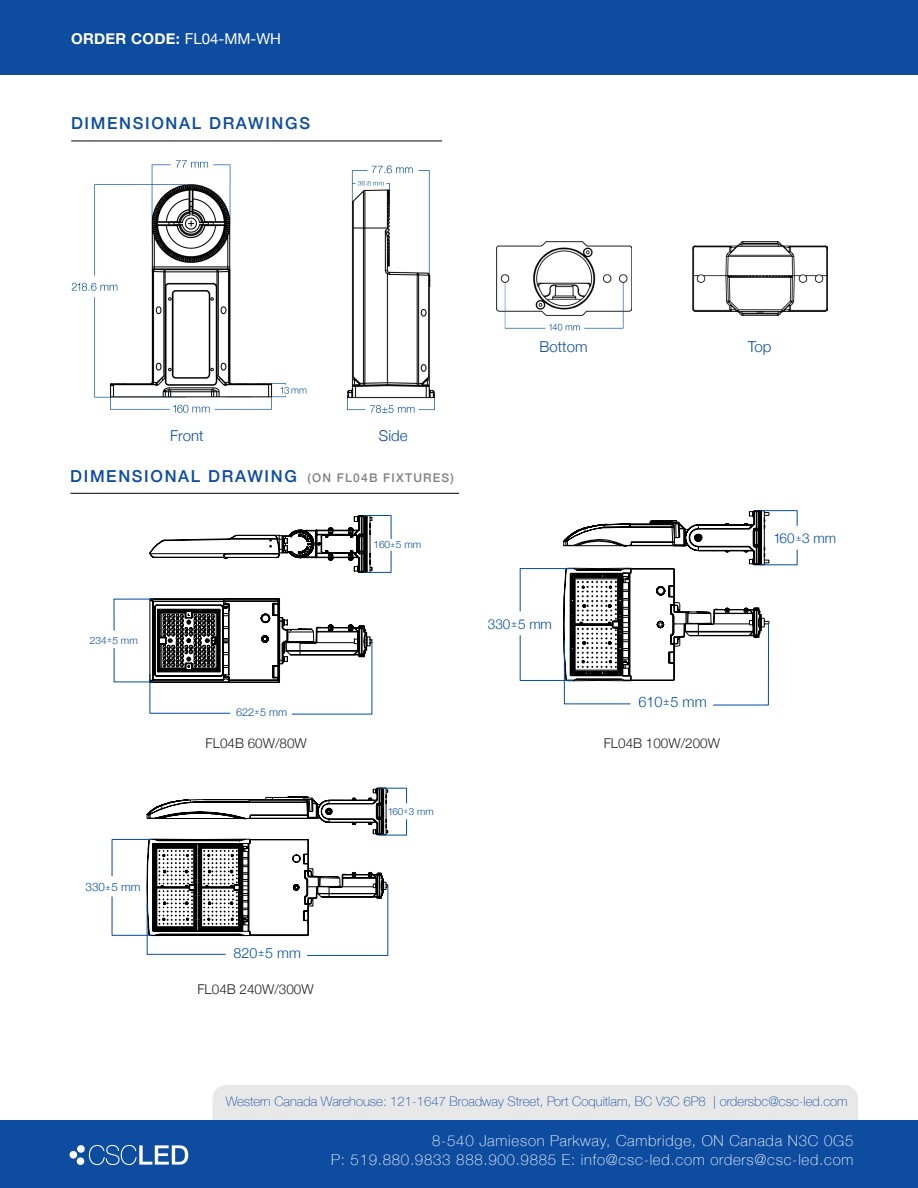
<style>
.page{position:relative;width:918px;height:1188px;background:#fff}
.page>*{position:absolute;margin:0;border:0;box-sizing:border-box;transform-origin:0 0}
.t1{font:500 16.5px "Helvetica Neue";letter-spacing:.1em;color:#0d4c9f}
.t2{font:100 15px "Helvetica Neue";letter-spacing:.05em;color:#fff}
.t3{font:700 15px "Helvetica Neue";letter-spacing:.02em;color:#fff}
.t4{font:300 15px "Helvetica Neue";color:#0d4c9f}
.t5{font:300 14.55px "Helvetica Neue";color:#034d9e}
.t6{font:300 14.25px "Helvetica Neue";color:#034d9e}
.t7{font:300 13.65px "Helvetica Neue";color:#034d9e}
.t8{font:300 13.5px "Helvetica Neue";color:#231f20}
.t9{font:100 13.2px "Helvetica Neue";color:#0d4c9f}
.t10{font:300 11.55px "Helvetica Neue";color:#034d9e}
.t11{font:300 10.8px "Helvetica Neue";color:#034d9e}
.t12{font:300 10.05px "Helvetica Neue";color:#034d9e}
.t13{font:300 9.9px "Helvetica Neue";color:#034d9e}
.t14{font:9.75px "Myriad Pro";color:#034d9e}
.t15{font:9.45px "Myriad Pro";color:#034d9e}
.t16{font:9.15px "Myriad Pro";color:#034d9e}
.t17{font:8.55px "Myriad Pro";color:#034d9e}
.t18{font:7.8px "Myriad Pro";color:#034d9e}
.t19{font:7.2px "Myriad Pro";color:#034d9e}
.t20{font:6.75px "Myriad Pro";color:#034d9e}
.t21{font:6.15px "Myriad Pro";color:#034d9e}
.s1{font-weight:400}
.s2{font-size:12px;color:#818183}
</style>
<div class="page">
<div style="left:0;top:0;width:918px;height:74px;background:#0d4c9f"></div>
<div style="left:213px;top:1085px;width:645px;height:35px;background:#e9e8e9"></div>
<div style="left:0;top:1120px;width:918px;height:68px;background:#0d4c9f"></div>
<svg style="left:89px;top:1145px;width:99px;height:20px"></svg>
<div style="left:77px;top:1145px;width:8px;height:8px;background:#fff;border-radius:4px"></div>
<div style="left:77px;top:1157px;width:7px;height:8px;background:#fff;border-radius:4px"></div>
<div style="left:70px;top:1151px;width:7px;height:8px;background:#fff;border-radius:4px"></div>
<hr style="left:71px;top:140px;width:371px;height:1px;background:#231f20">
<hr style="left:70px;top:493px;width:389px;height:1px;background:#231f20">
<svg style="left:114px;top:515px;width:277px;height:199px"></svg>
<svg style="left:520px;top:510px;width:278px;height:195px"></svg>
<svg style="left:112px;top:787px;width:295px;height:169px"></svg>
<img style="left:71px;top:160px;width:235px;height:253px">
<img style="left:348px;top:165px;width:87px;height:248px">
<img style="left:496px;top:242px;width:135px;height:89px">
<img style="left:692px;top:242px;width:135px;height:74px">
<p class="t3" style="left:71px;top:27px;width:212px">ORDER CODE: <span class="s1">FL04-MM-WH</span></p>
<p class="t1" style="left:71px;top:110px;width:241px">DIMENSIONAL DRAWINGS</p>
<p class="t4" style="left:170px;top:424px;width:35px">Front</p>
<p class="t4" style="left:379px;top:424px;width:30px">Side</p>
<p class="t1" style="left:70px;top:463px;width:385px">DIMENSIONAL DRAWING <span class="s2">(ON FL04B FIXTURES)</span></p>
<p class="t12" style="left:90px;top:632px;width:49px">234 5 mm</p>
<p class="t20" style="left:108px;top:636px;width:6px">±</p>
<p class="t11" style="left:236px;top:703px;width:53px">622 5 mm</p>
<p class="t19" style="left:255px;top:707px;width:6px">±</p>
<p class="t12" style="left:373px;top:536px;width:49px">160 5 mm</p>
<p class="t20" style="left:391px;top:540px;width:6px">±</p>
<p class="t4" style="left:540px;top:335px;width:50px">Bottom</p>
<p class="t4" style="left:748px;top:335px;width:25px">Top</p>
<p class="t7" style="left:488px;top:613px;width:66px">330 5 mm</p>
<p class="t16" style="left:512px;top:619px;width:7px">±</p>
<p class="t5" style="left:638px;top:690px;width:70px">610 5 mm</p>
<p class="t14" style="left:664px;top:696px;width:7px">±</p>
<p class="t7" style="left:773px;top:527px;width:64px">160 3 mm</p>
<p class="t17" style="left:796px;top:533px;width:7px">±</p>
<p class="t8" style="left:206px;top:732px;width:103px">FL04B 60W/80W</p>
<p class="t8" style="left:604px;top:732px;width:118px">FL04B 100W/200W</p>
<p class="t10" style="left:86px;top:878px;width:56px">330 5 mm</p>
<p class="t18" style="left:106px;top:882px;width:6px">±</p>
<p class="t6" style="left:234px;top:941px;width:69px">820 5 mm</p>
<p class="t15" style="left:258px;top:947px;width:7px">±</p>
<p class="t8" style="left:197px;top:978px;width:118px">FL04B 240W/300W</p>
<p class="t13" style="left:388px;top:803px;width:47px">160 3 mm</p>
<p class="t21" style="left:404px;top:808px;width:5px">±</p>
<p class="t9" style="left:226px;top:1092px;width:623px">Western Canada Warehouse: 121-1647 Broadway Street, Port Coquitlam, BC V3C 6P8 | ordersbc@csc-led.com</p>
<p class="t2" style="left:432px;top:1129px;width:423px">8-540 Jamieson Parkway, Cambridge, ON Canada N3C 0G5</p>
<p class="t2" style="left:331px;top:1148px;width:524px">P: 519.880.9833 888.900.9885 E: info@csc-led.com orders@csc-led.com</p>
</div>
